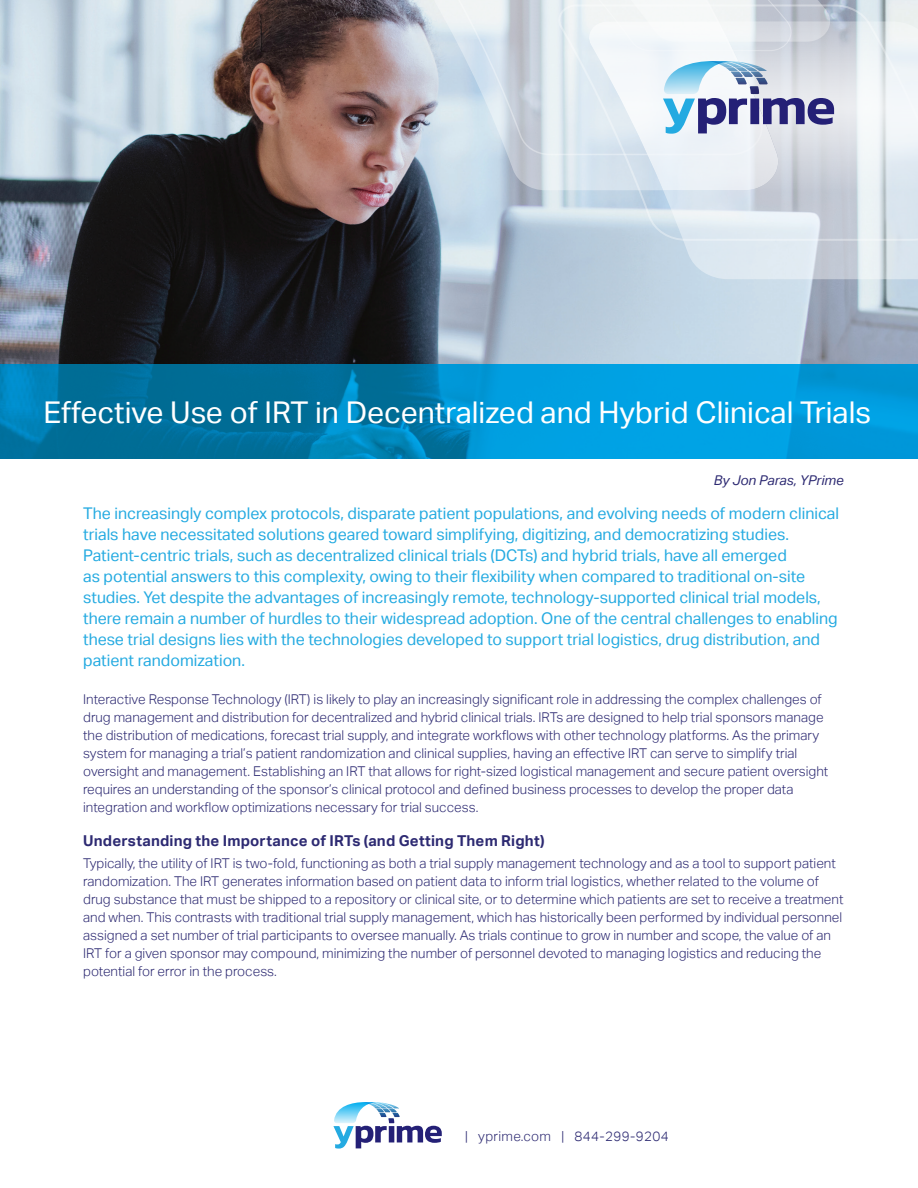
<style>
.page{position:relative;width:918px;height:1188px;background:#fff}
.page>*{position:absolute;margin:0;border:0;box-sizing:border-box;transform-origin:0 0}
.t1{font:30px "Aktiv Grotesk";color:#fff}
.INTRO_PARAGRAPH{font:16.2px/21px "Aktiv Grotesk";color:#24aae1}
.SUBHEAD{font:700 15px "Aktiv Grotesk";letter-spacing:.015em;color:#2d2a72}
.INTRO_PARAGRAPH-2{font:300 13.5px/18px "Aktiv Grotesk";color:#2d2a72}
.BODY{font:300 13.5px/18px "Aktiv Grotesk";color:#2d2a72}
.INTRO_PARAGRAPH-3{font:300 13.5px "Aktiv Grotesk";letter-spacing:.025em;color:#2d2a72}
.BODY-2{font:italic 13.5px "Aktiv Grotesk";color:#2d2a72}
</style>
<div class="page">
<svg style="left:333px;top:1102px;width:109px;height:47px"></svg>
<img style="left:0;top:0;width:918px;height:364px">
<svg style="left:663px;top:241px;width:255px;height:38px;background:#d5e0e9"></svg>
<svg style="left:558px;top:5px;width:360px;height:236px"></svg>
<svg style="left:394px;top:0;width:440px;height:191px"></svg>
<svg style="left:0;top:364px;width:918px;height:95px;background:#0089c1"></svg>
<p class="t1" style="left:44px;top:395px;width:829px">Effective Use of IRT in Decentralized and Hybrid Clinical Trials</p>
<p class="BODY-2" style="left:714px;top:472px;width:132px">By Jon Paras, YPrime</p>
<p class="INTRO_PARAGRAPH" style="left:83px;top:503px;width:757px">The increasingly complex protocols, disparate patient populations, and evolving needs of modern clinical trials have necessitated solutions geared toward simplifying, digitizing, and democratizing studies.<br>Patient-centric trials, such as decentralized clinical trials (DCTs) and hybrid trials, have all emerged<br>as potential answers to this complexity, owing to their flexibility when compared to traditional on-site studies. Yet despite the advantages of increasingly remote, technology-supported clinical trial models, there remain a number of hurdles to their widespread adoption. One of the central challenges to enabling these trial designs lies with the technologies developed to support trial logistics, drug distribution, and patient randomization.</p>
<p class="INTRO_PARAGRAPH-2" style="left:83px;top:690px;width:747px">Interactive Response Technology (IRT) is likely to play an increasingly significant role in addressing the complex challenges of drug management and distribution for decentralized and hybrid clinical trials. IRTs are designed to help trial sponsors manage the distribution of medications, forecast trial supply, and integrate workflows with other technology platforms. As the primary system for managing a trial’s patient randomization and clinical supplies, having an effective IRT can serve to simplify trial oversight and management. Establishing an IRT that allows for right-sized logistical management and secure patient oversight requires an understanding of the sponsor’s clinical protocol and defined business processes to develop the proper data integration and workflow optimizations necessary for trial success.</p>
<p class="SUBHEAD" style="left:83px;top:832px;width:463px">Understanding the Importance of IRTs (and Getting Them Right)</p>
<p class="BODY" style="left:83px;top:854px;width:762px">Typically, the utility of IRT is two-fold, functioning as both a trial supply management technology and as a tool to support patient randomization. The IRT generates information based on patient data to inform trial logistics, whether related to the volume of drug substance that must be shipped to a repository or clinical site, or to determine which patients are set to receive a treatment and when. This contrasts with traditional trial supply management, which has historically been performed by individual personnel assigned a set number of trial participants to oversee manually. As trials continue to grow in number and scope, the value of an IRT for a given sponsor may compound, minimizing the number of personnel devoted to managing logistics and reducing the potential for error in the process.</p>
<p class="INTRO_PARAGRAPH-3" style="left:465px;top:1128px;width:205px">| yprime.com | 844-299-9204</p>
</div>
